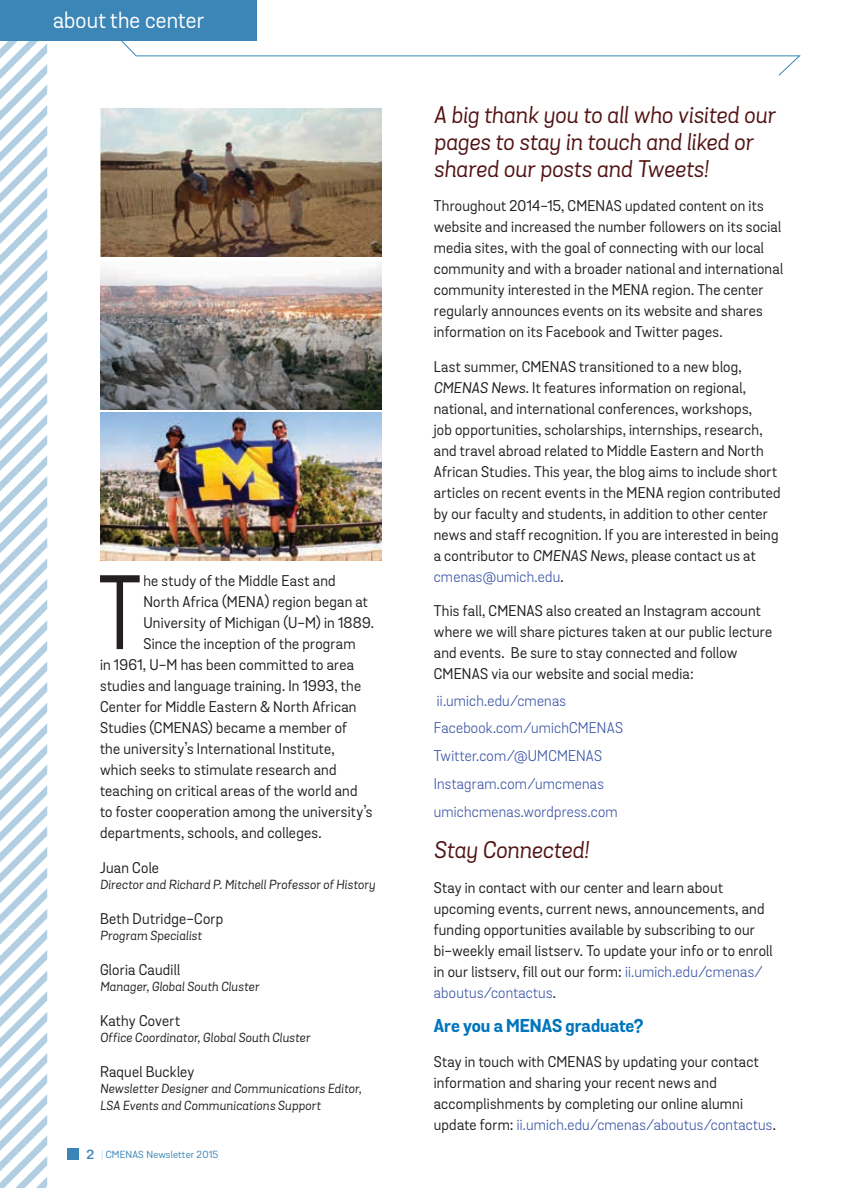
<style>
.page{position:relative;width:864px;height:1188px;background:#fff}
.page>*{position:absolute;margin:0;border:0;box-sizing:border-box;transform-origin:0 0}
.t1{font:102px "Grota Sans";color:#231f20;scale:.8 1}
.t2{font:italic 23.25px/27px "Grota Sans";color:#521313}
.t3{font:22.5px "Grota Sans";letter-spacing:.01em;color:#fff}
.t4{font:700 18px "Grota Sans";color:#0075bc}
.t5{font:15px/21px "Grota Sans";letter-spacing:.015em;color:#231f20}
.t6{font:15px/27.8px "Grota Sans";letter-spacing:.015em;color:#3953a4}
.t7{font:italic 12.75px/16.5px "Grota Sans";letter-spacing:.015em;color:#231f20}
.t8{font:10.05px "Grota Sans";letter-spacing:.02em;color:#3b85b7;scale:1.05 1}
.s1{font-weight:600;font-size:12.9px}
.s2{font-weight:100}
.s3{font-style:italic}
.s4{color:#3953a4}
</style>
<div class="page">
<div style="left:68px;top:1148px;width:11px;height:12px;background:#3b85b7"></div>
<svg style="left:0;top:41px;width:48px;height:1147px"></svg>
<div style="left:0;top:0;width:256px;height:41px;background:#3b85b7"></div>
<img style="left:100px;top:108px;width:281px;height:148px">
<img style="left:100px;top:412px;width:281px;height:148px">
<img style="left:100px;top:263px;width:281px;height:146px">
<svg style="left:121px;top:40px;width:679px;height:36px"></svg>
<h3 class="t3" style="left:53px;top:7px;width:153px">about the center</h3>
<h1 class="t1" style="left:99px;top:552px;width:54px">T</h1>
<p class="t5" style="left:143px;top:571px;width:194px">he study of the Middle East and</p>
<p class="t5" style="left:143px;top:592px;width:226px">North Africa (MENA) region began at</p>
<p class="t5" style="left:143px;top:613px;width:232px">University of Michigan (U-M) in 1889.</p>
<p class="t5" style="left:143px;top:634px;width:214px">Since the inception of the program</p>
<p class="t5" style="left:100px;top:655px;width:256px">in 1961, U-M has been committed to area</p>
<p class="t5" style="left:100px;top:676px;width:263px">studies and language training. In 1993, the</p>
<p class="t5" style="left:100px;top:697px;width:258px">Center for Middle Eastern &amp; North African</p>
<p class="t5" style="left:100px;top:718px;width:248px">Studies (CMENAS) became a member of</p>
<p class="t5" style="left:100px;top:739px;width:236px">the university’s International Institute,</p>
<p class="t5" style="left:100px;top:760px;width:238px">which seeks to stimulate research and</p>
<p class="t5" style="left:100px;top:781px;width:259px">teaching on critical areas of the world and</p>
<p class="t5" style="left:100px;top:802px;width:274px">to foster cooperation among the university’s</p>
<p class="t5" style="left:100px;top:823px;width:223px">departments, schools, and colleges.</p>
<p class="t5" style="left:100px;top:857px;width:60px">Juan Cole</p>
<p class="t7" style="left:100px;top:877px;width:277px">Director and Richard P. Mitchell Professor of History</p>
<p class="t5" style="left:100px;top:908px;width:125px">Beth Dutridge-Corp</p>
<p class="t7" style="left:100px;top:928px;width:103px">Program Specialist</p>
<p class="t5" style="left:100px;top:959px;width:82px">Gloria Caudill</p>
<p class="t7" style="left:100px;top:979px;width:161px">Manager, Global South Cluster</p>
<p class="t5" style="left:100px;top:1010px;width:82px">Kathy Covert</p>
<p class="t7" style="left:100px;top:1030px;width:212px">Office Coordinator, Global South Cluster</p>
<p class="t5" style="left:100px;top:1061px;width:96px">Raquel Buckley</p>
<p class="t7" style="left:100px;top:1081px;width:263px">Newsletter Designer and Communications Editor,<br>LSA Events and Communications Support</p>
<p class="t8" style="left:87px;top:1149px;width:127px"><span class="s1">2</span> <span class="s2">|</span> CMENAS Newsletter 2015</p>
<h2 class="t2" style="left:434px;top:102px;width:343px">A big thank you to all who visited our pages to stay in touch and liked or shared our posts and Tweets!</h2>
<p class="t5" style="left:434px;top:196px;width:351px">Throughout 2014-15, CMENAS updated content on its website and increased the number followers on its social media sites, with the goal of connecting with our local community and with a broader national and international community interested in the MENA region. The center regularly announces events on its website and shares information on its Facebook and Twitter pages.</p>
<p class="t5" style="left:434px;top:356px;width:348px">Last summer, CMENAS transitioned to a new blog, <span class="s3">CMENAS News</span>. It features information on regional, national, and international conferences, workshops,<br>job opportunities, scholarships, internships, research, and travel abroad related to Middle Eastern and North African Studies. This year, the blog aims to include short articles on recent events in the MENA region contributed by our faculty and students, in addition to other center news and staff recognition. If you are interested in being a contributor to <span class="s3">CMENAS News</span>, please contact us at <span class="s4">cmenas@umich.edu</span>.</p>
<p class="t5" style="left:434px;top:601px;width:340px">This fall, CMENAS also created an Instagram account where we will share pictures taken at our public lecture and events. Be sure to stay connected and follow CMENAS via our website and social media:</p>
<p class="t6" style="left:434px;top:687px;width:191px">ii.umich.edu/cmenas<br>Facebook.com/umichCMENAS<br>Twitter.com/@UMCMENAS<br>Instagram.com/umcmenas umichcmenas.wordpress.com</p>
<h2 class="t2" style="left:434px;top:837px;width:156px">Stay Connected!</h2>
<p class="t5" style="left:434px;top:877px;width:340px">Stay in contact with our center and learn about upcoming events, current news, announcements, and funding opportunities available by subscribing to our bi-weekly email listserv. To update your info or to enroll in our listserv, fill out our form: <span class="s4">ii.umich.edu/cmenas/ aboutus/contactus</span>.</p>
<p class="t4" style="left:434px;top:1015px;width:211px">Are you a MENAS graduate?</p>
<p class="t5" style="left:434px;top:1051px;width:344px">Stay in touch with CMENAS by updating your contact information and sharing your recent news and accomplishments by completing our online alumni update form: <span class="s4">ii.umich.edu/cmenas/aboutus/contactus</span>.</p>
</div>
